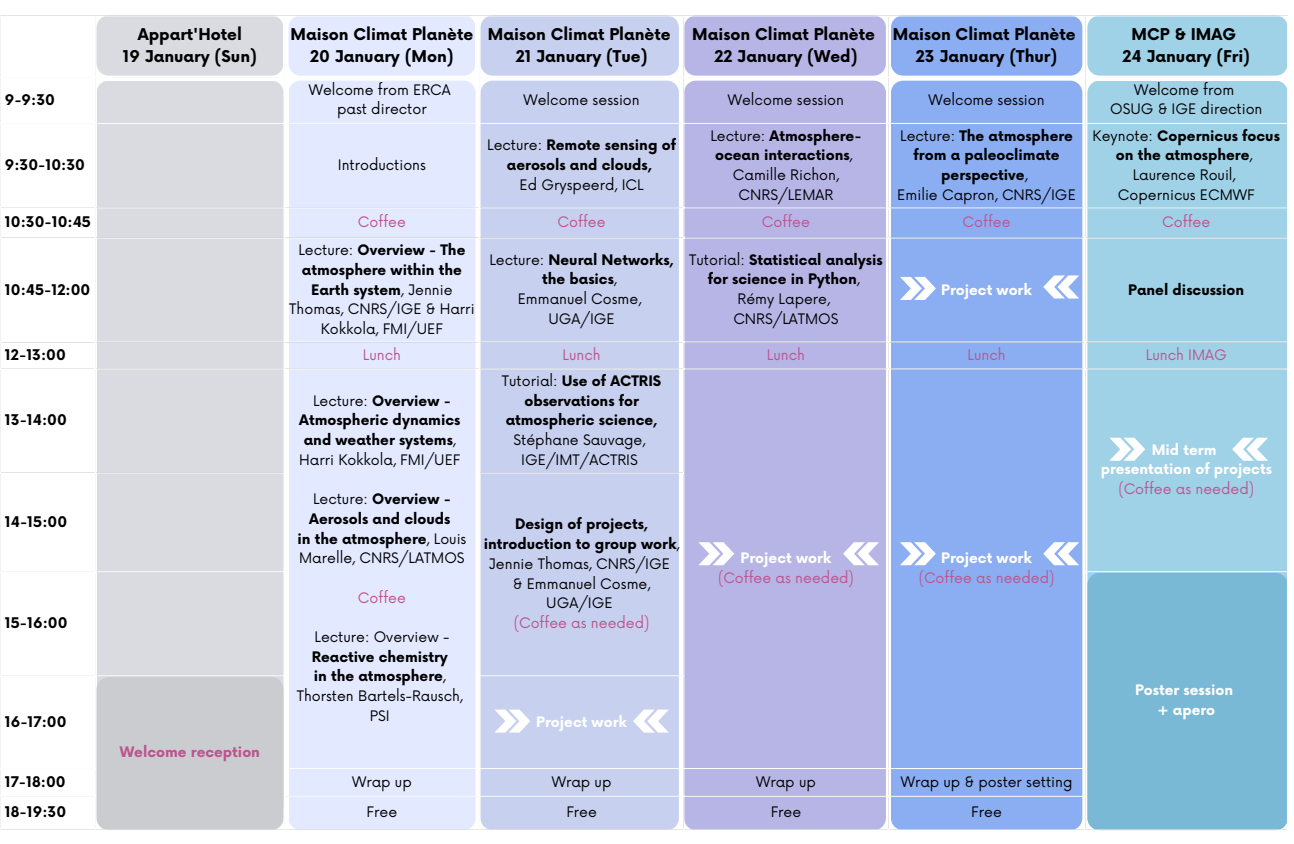
<style>
.page{position:relative;width:1294px;height:844px;background:#fff}
.page>*{position:absolute;margin:0;border:0;box-sizing:border-box;transform-origin:0 0}
.t1{font:700 15.83px "Now";color:#000}
.t2{font:700 14.33px "Now";color:#000}
.t3{font:14.1px/19.6px "Now";color:#000;text-align:center}
.t4{font:700 14.1px/19.6px "Now";color:#000;text-align:center}
.t5{font:14.1px "Now";color:#be548e}
.t6{font:700 14.1px "Now";color:#fff}
.t7{font:700 14.1px "Now";color:#be548e}
.s1{font-weight:400}
.s2{font-weight:700}
</style>
<div class="page">
<svg style="left:288px;top:81px;width:187px;height:748px;background:#e5ebfe"></svg>
<div style="left:480px;top:81px;width:199px;height:748px;background:#c7d0ee"></div>
<div style="left:684px;top:81px;width:202px;height:748px;background:#b7b5e6"></div>
<div style="left:1087px;top:81px;width:200px;height:492px;background:#9fd1e7"></div>
<div style="left:891px;top:81px;width:191px;height:748px;background:#8baef2"></div>
<svg style="left:97px;top:15px;width:1190px;height:61px;background:#bdcdec"></svg>
<div style="left:97px;top:81px;width:186px;height:596px;background:#d9dbe0"></div>
<div style="left:97px;top:677px;width:186px;height:152px;background:#caccd0"></div>
<div style="left:1087px;top:573px;width:200px;height:256px;background:#7ab9d5"></div>
<hr style="left:284px;top:16px;width:1px;height:813px;background:#fff">
<hr style="left:479px;top:16px;width:1px;height:813px;background:#fff">
<hr style="left:683px;top:16px;width:1px;height:813px;background:#fff">
<hr style="left:888px;top:16px;width:1px;height:813px;background:#fff">
<hr style="left:1085px;top:16px;width:1px;height:813px;background:#fff">
<hr style="left:0;top:16px;width:1287px;height:1px;background:#fff">
<hr style="left:0;top:123px;width:1287px;height:1px;background:#fff">
<hr style="left:0;top:207px;width:1287px;height:1px;background:#fff">
<hr style="left:0;top:238px;width:1287px;height:1px;background:#fff">
<hr style="left:0;top:342px;width:1287px;height:1px;background:#fff">
<hr style="left:0;top:368px;width:1287px;height:1px;background:#fff">
<hr style="left:0;top:473px;width:285px;height:1px;background:#fff">
<hr style="left:479px;top:473px;width:205px;height:1px;background:#fff">
<hr style="left:0;top:571px;width:285px;height:1px;background:#fff">
<hr style="left:1085px;top:571px;width:202px;height:1px;background:#fff">
<hr style="left:0;top:675px;width:285px;height:1px;background:#fff">
<hr style="left:479px;top:675px;width:205px;height:1px;background:#fff">
<hr style="left:284px;top:768px;width:801px;height:1px;background:#fff">
<hr style="left:284px;top:796px;width:801px;height:1px;background:#fff">
<svg style="left:494px;top:709px;width:36px;height:23px"></svg>
<svg style="left:900px;top:542px;width:36px;height:23px"></svg>
<svg style="left:698px;top:542px;width:36px;height:23px"></svg>
<svg style="left:1109px;top:438px;width:36px;height:23px"></svg>
<svg style="left:1043px;top:542px;width:36px;height:23px"></svg>
<svg style="left:633px;top:709px;width:36px;height:23px"></svg>
<svg style="left:843px;top:542px;width:36px;height:23px"></svg>
<svg style="left:1232px;top:438px;width:36px;height:23px"></svg>
<svg style="left:900px;top:277px;width:36px;height:23px"></svg>
<svg style="left:1043px;top:275px;width:36px;height:23px"></svg>
<p class="t2" style="left:5px;top:92px;width:52px">9-9:30</p>
<p class="t1" style="left:138px;top:26px;width:106px">Appart'Hotel</p>
<p class="t1" style="left:123px;top:48px;width:136px">19 January (Sun)</p>
<p class="t1" style="left:291px;top:26px;width:184px">Maison Climat Planète</p>
<p class="t1" style="left:310px;top:48px;width:145px">20 January (Mon)</p>
<p class="t3" style="left:309px;top:80px;width:143px">Welcome from ERCA</p>
<p class="t3" style="left:337px;top:100px;width:91px">past director</p>
<p class="t2" style="left:5px;top:157px;width:82px">9:30-10:30</p>
<p class="t3" style="left:338px;top:156px;width:90px">Introductions</p>
<p class="t1" style="left:488px;top:26px;width:184px">Maison Climat Planète</p>
<p class="t1" style="left:516px;top:48px;width:133px">21 January (Tue)</p>
<p class="t1" style="left:692px;top:26px;width:184px">Maison Climat Planète</p>
<p class="t1" style="left:714px;top:48px;width:145px">22 January (Wed)</p>
<p class="t1" style="left:893px;top:26px;width:184px">Maison Climat Planète</p>
<p class="t1" style="left:916px;top:48px;width:143px">23 January (Thur)</p>
<p class="t3" style="left:523px;top:91px;width:118px">Welcome session</p>
<p class="t3" style="left:728px;top:91px;width:118px">Welcome session</p>
<p class="t3" style="left:928px;top:91px;width:118px">Welcome session</p>
<p class="t4" style="left:487px;top:136px;width:190px"><span class="s1">Lecture:</span> Remote sensing of aerosols and clouds,</p>
<p class="t3" style="left:519px;top:175px;width:126px">Ed Gryspeerd, ICL</p>
<p class="t4" style="left:710px;top:126px;width:153px"><span class="s1">Lecture:</span> Atmosphere-</p>
<p class="t4" style="left:715px;top:146px;width:139px">ocean interactions<span class="s1">,</span></p>
<p class="t3" style="left:733px;top:166px;width:108px">Camille Richon,<br>CNRS/LEMAR</p>
<p class="t4" style="left:900px;top:126px;width:174px"><span class="s1">Lecture:</span> The atmosphere from a paleoclimate perspective<span class="s1">,</span></p>
<p class="t3" style="left:897px;top:185px;width:180px">Emilie Capron, CNRS/IGE</p>
<p class="t1" style="left:1131px;top:26px;width:106px">MCP &amp; IMAG</p>
<p class="t1" style="left:1122px;top:48px;width:129px">24 January (Fri)</p>
<p class="t3" style="left:1134px;top:80px;width:102px">Welcome from</p>
<p class="t3" style="left:1110px;top:100px;width:154px">OSUG &amp; IGE direction</p>
<p class="t4" style="left:1092px;top:126px;width:189px"><span class="s1">Keynote:</span> Copernicus focus on the atmosphere<span class="s1">,</span></p>
<p class="t3" style="left:1132px;top:166px;width:104px">Laurence Rouil,</p>
<p class="t3" style="left:1118px;top:185px;width:138px">Copernicus ECMWF</p>
<p class="t2" style="left:5px;top:214px;width:88px">10:30-10:45</p>
<p class="t5" style="left:358px;top:214px;width:49px">Coffee</p>
<p class="t5" style="left:558px;top:214px;width:49px">Coffee</p>
<p class="t5" style="left:762px;top:214px;width:49px">Coffee</p>
<p class="t5" style="left:962px;top:214px;width:49px">Coffee</p>
<p class="t5" style="left:1162px;top:214px;width:49px">Coffee</p>
<p class="t2" style="left:5px;top:282px;width:87px">10:45-12:00</p>
<p class="t3" style="left:289px;top:241px;width:187px">Lecture: <span class="s2">Overview - The atmosphere within the<br>Earth system</span>, Jennie<br>Thomas, CNRS/IGE &amp; Harri<br>Kokkola, FMI/UEF</p>
<p class="t4" style="left:489px;top:251px;width:186px"><span class="s1">Lecture:</span> Neural Networks, the basics<span class="s1">,</span></p>
<p class="t3" style="left:518px;top:290px;width:125px">Emmanuel Cosme,</p>
<p class="t3" style="left:548px;top:309px;width:68px">UGA/IGE</p>
<p class="t4" style="left:689px;top:251px;width:195px"><span class="s1">Tutorial:</span> Statistical analysis for science in Python<span class="s1">,</span></p>
<p class="t3" style="left:737px;top:290px;width:94px">Rémy Lapere,</p>
<p class="t3" style="left:733px;top:309px;width:107px">CNRS/LATMOS</p>
<p class="t6" style="left:941px;top:282px;width:92px">Project work</p>
<p class="t4" style="left:1128px;top:280px;width:117px">Panel discussion</p>
<p class="t2" style="left:5px;top:347px;width:63px">12-13:00</p>
<p class="t5" style="left:363px;top:347px;width:40px">Lunch</p>
<p class="t5" style="left:562px;top:347px;width:40px">Lunch</p>
<p class="t5" style="left:767px;top:347px;width:40px">Lunch</p>
<p class="t5" style="left:967px;top:347px;width:40px">Lunch</p>
<p class="t5" style="left:1146px;top:347px;width:82px">Lunch IMAG</p>
<p class="t4" style="left:502px;top:372px;width:161px"><span class="s1">Tutorial:</span> Use of ACTRIS observations for atmospheric science,<br><span class="s1">Stéphane Sauvage,</span></p>
<p class="t3" style="left:521px;top:450px;width:118px">IGE/IMT/ACTRIS</p>
<p class="t4" style="left:299px;top:392px;width:163px"><span class="s1">Lecture:</span> Overview -<br>Atmospheric dynamics</p>
<p class="t4" style="left:304px;top:431px;width:154px">and weather systems<span class="s1">,</span></p>
<p class="t3" style="left:299px;top:450px;width:163px">Harri Kokkola, FMI/UEF</p>
<p class="t4" style="left:309px;top:490px;width:143px;text-align:left"><span class="s1">Lecture:</span> Overview -<br>Aerosols and clouds</p>
<p class="t3" style="left:297px;top:529px;width:171px;text-align:left"><span class="s2">in the atmosphere</span>, Louis<br>Marelle, CNRS/LATMOS</p>
<p class="t5" style="left:358px;top:589px;width:49px">Coffee</p>
<p class="t3" style="left:312px;top:628px;width:139px;text-align:left">Lecture: Overview -<br><span class="s2">Reactive chemistry</span></p>
<p class="t4" style="left:314px;top:667px;width:134px">in the atmosphere<span class="s1">,</span></p>
<p class="t3" style="left:297px;top:687px;width:168px">Thorsten Bartels-Rausch,</p>
<p class="t3" style="left:370px;top:706px;width:21px">PSI</p>
<p class="t2" style="left:5px;top:412px;width:64px">13-14:00</p>
<p class="t2" style="left:5px;top:514px;width:64px">14-15:00</p>
<p class="t4" style="left:484px;top:515px;width:197px">Design of projects, introduction to group work<span class="s1">,<br>Jennie Thomas, CNRS/IGE</span></p>
<p class="t3" style="left:513px;top:574px;width:139px">&amp; Emmanuel Cosme,<br>UGA/IGE</p>
<p class="t2" style="left:5px;top:615px;width:64px">15-16:00</p>
<p class="t5" style="left:514px;top:615px;width:137px">(Coffee as needed)</p>
<p class="t6" style="left:536px;top:714px;width:92px">Project work</p>
<p class="t2" style="left:5px;top:713px;width:63px">16-17:00</p>
<p class="t7" style="left:120px;top:744px;width:142px">Welcome reception</p>
<p class="t6" style="left:740px;top:550px;width:92px">Project work</p>
<p class="t5" style="left:718px;top:570px;width:137px">(Coffee as needed)</p>
<p class="t6" style="left:941px;top:550px;width:92px">Project work</p>
<p class="t5" style="left:918px;top:570px;width:137px">(Coffee as needed)</p>
<p class="t2" style="left:5px;top:774px;width:62px">17-18:00</p>
<p class="t3" style="left:352px;top:772px;width:61px">Wrap up</p>
<p class="t3" style="left:552px;top:772px;width:61px">Wrap up</p>
<p class="t3" style="left:756px;top:772px;width:61px">Wrap up</p>
<p class="t3" style="left:901px;top:772px;width:173px">Wrap up &amp; poster setting</p>
<p class="t2" style="left:5px;top:804px;width:63px">18-19:30</p>
<p class="t3" style="left:367px;top:803px;width:32px">Free</p>
<p class="t3" style="left:566px;top:803px;width:32px">Free</p>
<p class="t3" style="left:771px;top:803px;width:32px">Free</p>
<p class="t3" style="left:971px;top:803px;width:32px">Free</p>
<p class="t6" style="left:1151px;top:442px;width:66px">Mid term</p>
<p class="t6" style="left:1100px;top:462px;width:173px">presentation of projects</p>
<p class="t5" style="left:1118px;top:481px;width:137px">(Coffee as needed)</p>
<p class="t6" style="left:1135px;top:682px;width:99px">Poster session</p>
<p class="t6" style="left:1157px;top:702px;width:59px">+ apero</p>
</div>
